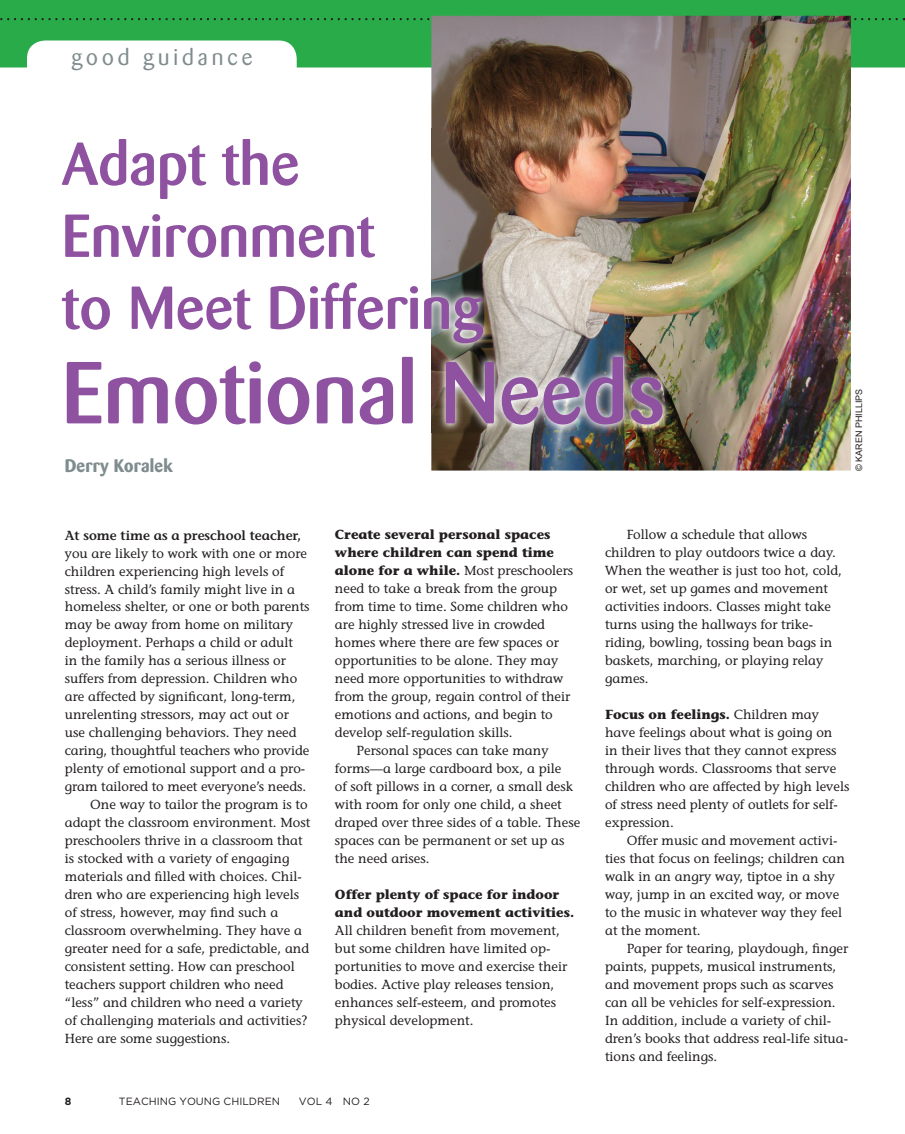
<style>
.page{position:relative;width:905px;height:1134px;background:#fff}
.page>*{position:absolute;margin:0;border:0;box-sizing:border-box;transform-origin:0 0}
.t1{font:500 87px "Barmeno";color:#8e52a1}
.t2{font:500 60px/72px "Barmeno";color:#8e52a1}
.t3{font:22.5px "Barmeno";letter-spacing:.18em;color:#7f8c8d}
.t4{font:700 18px "Barmeno";letter-spacing:.01em;color:#7f8c8d}
.t5{font:500 13.2px/18px "Stone Informal Std";color:#231f20}
.t6{font:700 13.2px/18px "Stone Informal Std";color:#231f20}
.t7{font:600 13.2px "Stone Informal Std";color:#231f20}
.t8{font:10.5px "Gotham";color:#231f20}
.t9{font:700 10.5px "Gotham";color:#231f20}
.t10{font:9px "Arial";color:#231f20}
.s1{font-weight:700}
</style>
<div class="page">
<img style="left:431px;top:68px;width:419px;height:403px">
<img style="left:431px;top:129px;width:240px;height:304px">
<svg style="left:0;top:0;width:905px;height:68px;background:#609f6a"></svg>
<h3 class="t3" style="left:71px;top:44px;width:183px">good guidance</h3>
<h2 class="t2" style="left:62px;top:128px;width:422px">Adapt the<br>Environment<br>to Meet Differing</h2>
<h1 class="t1" style="left:62px;top:342px;width:605px">Emotional Needs</h1>
<h3 class="t4" style="left:65px;top:454px;width:109px">Derry Koralek</h3>
<p class="t10" style="left:852px;top:471px;width:84px;rotate:-90deg">© karen phillips</p>
<p class="t7" style="left:65px;top:527px;width:238px">At some time as a preschool teacher,</p>
<p class="t5" style="left:65px;top:544px;width:244px">you are likely to work with one or more</p>
<p class="t5" style="left:65px;top:562px;width:221px">children experiencing high levels of</p>
<p class="t5" style="left:65px;top:580px;width:232px">stress. A child’s family might live in a</p>
<p class="t5" style="left:65px;top:598px;width:246px">homeless shelter, or one or both parents</p>
<p class="t5" style="left:65px;top:616px;width:230px">may be away from home on military</p>
<p class="t5" style="left:65px;top:634px;width:230px">deployment. Perhaps a child or adult</p>
<p class="t5" style="left:65px;top:652px;width:222px">in the family has a serious illness or</p>
<p class="t5" style="left:65px;top:670px;width:234px">suffers from depression. Children who</p>
<p class="t5" style="left:65px;top:688px;width:232px">are affected by significant, long-term,</p>
<p class="t5" style="left:65px;top:706px;width:225px">unrelenting stressors, may act out or</p>
<p class="t5" style="left:65px;top:724px;width:233px">use challenging behaviors. They need</p>
<p class="t5" style="left:65px;top:742px;width:246px">caring, thoughtful teachers who provide</p>
<p class="t5" style="left:65px;top:760px;width:242px">plenty of emotional support and a pro-</p>
<p class="t5" style="left:65px;top:778px;width:243px">gram tailored to meet everyone’s needs.</p>
<p class="t5" style="left:90px;top:796px;width:219px">One way to tailor the program is to</p>
<p class="t5" style="left:65px;top:814px;width:247px">adapt the classroom environment. Most</p>
<p class="t5" style="left:65px;top:832px;width:239px">preschoolers thrive in a classroom that</p>
<p class="t5" style="left:65px;top:850px;width:226px">is stocked with a variety of engaging</p>
<p class="t5" style="left:65px;top:868px;width:238px">materials and filled with choices. Chil-</p>
<p class="t5" style="left:65px;top:886px;width:236px">dren who are experiencing high levels</p>
<p class="t5" style="left:65px;top:904px;width:215px">of stress, however, may find such a</p>
<p class="t5" style="left:65px;top:922px;width:239px">classroom overwhelming. They have a</p>
<p class="t5" style="left:65px;top:940px;width:246px">greater need for a safe, predictable, and</p>
<p class="t5" style="left:65px;top:958px;width:231px">consistent setting. How can preschool</p>
<p class="t5" style="left:65px;top:976px;width:220px">teachers support children who need</p>
<p class="t5" style="left:65px;top:994px;width:239px">“less” and children who need a variety</p>
<p class="t5" style="left:65px;top:1012px;width:244px">of challenging materials and activities?</p>
<p class="t5" style="left:65px;top:1030px;width:167px">Here are some suggestions.</p>
<p class="t6" style="left:335px;top:526px;width:217px">Create several personal spaces</p>
<p class="t6" style="left:335px;top:544px;width:220px">where children can spend time</p>
<p class="t5" style="left:335px;top:562px;width:240px"><span class="s1">alone for a while.</span> Most preschoolers</p>
<p class="t5" style="left:335px;top:580px;width:224px">need to take a break from the group</p>
<p class="t5" style="left:335px;top:598px;width:235px">from time to time. Some children who</p>
<p class="t5" style="left:335px;top:616px;width:211px">are highly stressed live in crowded</p>
<p class="t5" style="left:335px;top:634px;width:225px">homes where there are few spaces or</p>
<p class="t5" style="left:335px;top:652px;width:225px">opportunities to be alone. They may</p>
<p class="t5" style="left:335px;top:670px;width:230px">need more opportunities to withdraw</p>
<p class="t5" style="left:335px;top:688px;width:237px">from the group, regain control of their</p>
<p class="t5" style="left:335px;top:706px;width:219px">emotions and actions, and begin to</p>
<p class="t5" style="left:335px;top:724px;width:179px">develop self-regulation skills.</p>
<p class="t5" style="left:356px;top:742px;width:193px">Personal spaces can take many</p>
<p class="t5" style="left:335px;top:760px;width:228px">forms—a large cardboard box, a pile</p>
<p class="t5" style="left:335px;top:778px;width:240px">of soft pillows in a corner, a small desk</p>
<p class="t5" style="left:335px;top:796px;width:228px">with room for only one child, a sheet</p>
<p class="t5" style="left:335px;top:814px;width:247px">draped over three sides of a table. These</p>
<p class="t5" style="left:335px;top:832px;width:231px">spaces can be permanent or set up as</p>
<p class="t5" style="left:335px;top:850px;width:96px">the need arises.</p>
<p class="t6" style="left:335px;top:886px;width:241px">Offer plenty of space for indoor and outdoor movement activities.</p>
<p class="t5" style="left:335px;top:922px;width:234px">All children benefit from movement, but some children have limited op&shy;portunities to move and exercise their bodies. Active play releases tension, enhances self-esteem, and promotes physical development.</p>
<p class="t9" style="left:65px;top:1095px;width:8px">8</p>
<p class="t8" style="left:119px;top:1095px;width:163px">TEACHING YOUNG CHILDREN</p>
<p class="t8" style="left:299px;top:1095px;width:72px">VOL 4 NO 2</p>
<p class="t5" style="left:605px;top:526px;width:238px;text-indent:22px">Follow a schedule that allows children to play outdoors twice a day.<br>When the weather is just too hot, cold, or wet, set up games and movement activities indoors. Classes might take turns using the hallways for trike&shy;riding, bowling, tossing bean bags in baskets, marching, or playing relay games.</p>
<p class="t5" style="left:605px;top:706px;width:246px"><span class="s1">Focus on feelings.</span> Children may have feelings about what is going on<br>in their lives that they cannot express through words. Classrooms that serve children who are affected by high levels of stress need plenty of outlets for self&shy;expression.</p>
<p class="t5" style="left:605px;top:832px;width:241px;text-indent:22px">Offer music and movement activi&shy;ties that focus on feelings; children can walk in an angry way, tiptoe in a shy way, jump in an excited way, or move to the music in whatever way they feel at the moment.</p>
<p class="t5" style="left:605px;top:940px;width:244px;text-indent:22px">Paper for tearing, playdough, finger paints, puppets, musical instruments, and movement props such as scarves can all be vehicles for self-expression.<br>In addition, include a variety of chil&shy;dren’s books that address real-life situa&shy;tions and feelings.</p>
</div>
